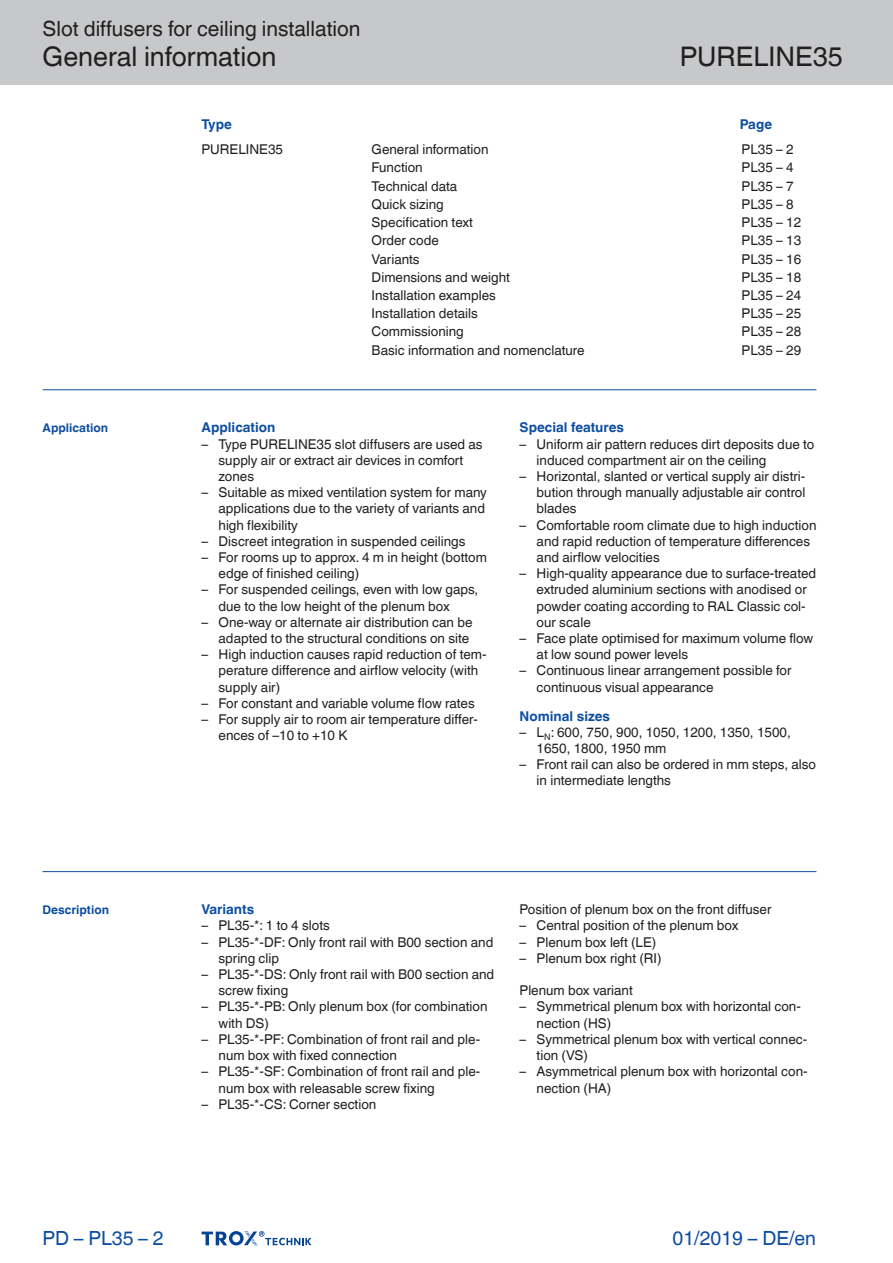
<style>
.page{position:relative;width:893px;height:1263px;background:#fff}
.page>*{position:absolute;margin:0;border:0;box-sizing:border-box;transform-origin:0 0}
.Navigation_2{font:27px "TROX Helvetica";color:#231f20}
.Navigation_3{font:27px "TROX Helvetica";color:#231f20}
.Navigation_1{font:21px "TROX Helvetica";color:#231f20}
.date{font:19.5px "TROX Helvetica";color:#0d4da1}
.pagina_li-re{font:19.5px "TROX Helvetica";color:#0d4da1}
.descr_txt_section_li{font:13.5px/16.2px "TROX Helvetica";color:#231f20}
.Standard_oben_links{font:13.5px "TROX Helvetica";color:#231f20}
.descr_txt_section_pa{font:13.5px "TROX Helvetica";color:#231f20}
.descr_txt_section_ti{font:700 13.5px "TROX Helvetica";color:#0d4da1}
.Standard_oben_links-2{font:700 13.5px "TROX Helvetica";color:#0d4da1}
.marg_title_blue{font:700 12px "TROX Helvetica";color:#0d4da1}
</style>
<div class="page">
<div style="left:0;top:0;width:893px;height:85px;background:#c7c8ca"></div>
<hr style="left:43px;top:389px;width:773px;height:1px;background:#0d4da1">
<hr style="left:43px;top:871px;width:773px;height:1px;background:#0d4da1">
<svg style="left:202px;top:1231px;width:110px;height:15px"></svg>
<p class="Navigation_1" style="left:43px;top:17px;width:319px">Slot diffusers for ceiling installation</p>
<p class="Navigation_2" style="left:43px;top:41px;width:235px">General information</p>
<p class="Navigation_3" style="left:680px;top:41px;width:164px">PURELINE35</p>
<p class="marg_title_blue" style="left:43px;top:421px;width:67px">Application</p>
<p class="marg_title_blue" style="left:43px;top:903px;width:68px">Description</p>
<p class="Standard_oben_links-2" style="left:202px;top:116px;width:32px">Type</p>
<p class="Standard_oben_links" style="left:202px;top:142px;width:83px">PURELINE35</p>
<p class="Standard_oben_links" style="left:372px;top:142px;width:118px">General information</p>
<p class="Standard_oben_links" style="left:742px;top:142px;width:54px">PL35 – 2</p>
<p class="Standard_oben_links" style="left:372px;top:160px;width:53px">Function</p>
<p class="Standard_oben_links" style="left:742px;top:160px;width:54px">PL35 – 4</p>
<p class="Standard_oben_links" style="left:372px;top:178px;width:87px">Technical data</p>
<p class="Standard_oben_links" style="left:742px;top:178px;width:54px">PL35 – 7</p>
<p class="Standard_oben_links" style="left:372px;top:196px;width:74px">Quick sizing</p>
<p class="Standard_oben_links" style="left:742px;top:196px;width:54px">PL35 – 8</p>
<p class="Standard_oben_links" style="left:372px;top:215px;width:103px">Specification text</p>
<p class="Standard_oben_links" style="left:742px;top:215px;width:61px">PL35 – 12</p>
<p class="Standard_oben_links" style="left:372px;top:233px;width:69px">Order code</p>
<p class="Standard_oben_links" style="left:742px;top:233px;width:61px">PL35 – 13</p>
<p class="Standard_oben_links" style="left:372px;top:251px;width:50px">Variants</p>
<p class="Standard_oben_links" style="left:742px;top:251px;width:61px">PL35 – 16</p>
<p class="Standard_oben_links" style="left:372px;top:269px;width:140px">Dimensions and weight</p>
<p class="Standard_oben_links" style="left:742px;top:269px;width:61px">PL35 – 18</p>
<p class="Standard_oben_links" style="left:372px;top:287px;width:126px">Installation examples</p>
<p class="Standard_oben_links" style="left:742px;top:287px;width:61px">PL35 – 24</p>
<p class="Standard_oben_links" style="left:372px;top:306px;width:108px">Installation details</p>
<p class="Standard_oben_links" style="left:742px;top:306px;width:61px">PL35 – 25</p>
<p class="Standard_oben_links" style="left:372px;top:324px;width:94px">Commissioning</p>
<p class="Standard_oben_links" style="left:742px;top:324px;width:61px">PL35 – 28</p>
<p class="Standard_oben_links" style="left:372px;top:342px;width:215px">Basic information and nomenclature</p>
<p class="Standard_oben_links" style="left:742px;top:342px;width:61px">PL35 – 29</p>
<p class="Standard_oben_links-2" style="left:740px;top:116px;width:34px">Page</p>
<p class="descr_txt_section_ti" style="left:202px;top:420px;width:75px">Application</p>
<p class="descr_txt_section_li" style="left:219px;top:436px;width:266px;text-indent:-17px">– Type PURELINE35 slot diffusers are used as supply air or extract air devices in comfort zones</p>
<p class="descr_txt_section_li" style="left:219px;top:484px;width:270px;text-indent:-17px">– Suitable as mixed ventilation system for many applications due to the variety of variants and high flexibility</p>
<p class="descr_txt_section_li" style="left:202px;top:533px;width:265px">– Discreet integration in suspended ceilings</p>
<p class="descr_txt_section_li" style="left:219px;top:549px;width:270px;text-indent:-17px">– For rooms up to approx. 4 m in height (bottom edge of finished ceiling)</p>
<p class="descr_txt_section_li" style="left:219px;top:582px;width:261px;text-indent:-17px">– For suspended ceilings, even with low gaps, due to the low height of the plenum box</p>
<p class="descr_txt_section_li" style="left:202px;top:614px;width:272px;text-align:right">– One-way or alternate air distribution can be adapted to the structural conditions on site</p>
<p class="descr_txt_section_li" style="left:219px;top:646px;width:270px;text-indent:-17px">– High induction causes rapid reduction of tem&shy;perature difference and airflow velocity (with supply air)</p>
<p class="descr_txt_section_li" style="left:202px;top:695px;width:275px">– For constant and variable volume flow rates</p>
<p class="descr_txt_section_li" style="left:219px;top:711px;width:261px;text-indent:-17px">– For supply air to room air temperature differ&shy;ences of –10 to +10 K</p>
<p class="descr_txt_section_ti" style="left:520px;top:420px;width:106px">Special features</p>
<p class="descr_txt_section_li" style="left:537px;top:436px;width:279px;text-indent:-17px">– Uniform air pattern reduces dirt deposits due to induced compartment air on the ceiling</p>
<p class="descr_txt_section_li" style="left:537px;top:468px;width:270px;text-align:justify;text-indent:-17px">– Horizontal, slanted or vertical supply air distri&shy;bution through manually adjustable air control blades</p>
<p class="descr_txt_section_li" style="left:537px;top:517px;width:281px;text-indent:-17px">– Comfortable room climate due to high induction and rapid reduction of temperature differences and airflow velocities</p>
<p class="descr_txt_section_li" style="left:537px;top:565px;width:281px;text-indent:-17px">– High-quality appearance due to surface-treated extruded aluminium sections with anodised or powder coating according to RAL Classic col&shy;our scale</p>
<p class="descr_txt_section_li" style="left:537px;top:630px;width:278px;text-indent:-17px">– Face plate optimised for maximum volume flow at low sound power levels</p>
<p class="descr_txt_section_li" style="left:537px;top:663px;width:256px;text-indent:-17px">– Continuous linear arrangement possible for continuous visual appearance</p>
<p class="descr_txt_section_ti" style="left:520px;top:708px;width:92px">Nominal sizes</p>
<p class="descr_txt_section_li" style="left:537px;top:724px;width:256px;text-indent:-17px">– L<sub>N</sub>: 600, 750, 900, 1050, 1200, 1350, 1500,<br>1650, 1800, 1950 mm</p>
<p class="descr_txt_section_li" style="left:537px;top:756px;width:281px;text-indent:-17px">– Front rail can also be ordered in mm steps, also in intermediate lengths</p>
<p class="descr_txt_section_ti" style="left:202px;top:902px;width:54px">Variants</p>
<p class="descr_txt_section_li" style="left:202px;top:918px;width:130px">– PL35-*: 1 to 4 slots</p>
<p class="descr_txt_section_li" style="left:219px;top:934px;width:276px;text-indent:-17px">– PL35-*-DF: Only front rail with B00 section and spring clip</p>
<p class="descr_txt_section_li" style="left:219px;top:966px;width:277px;text-indent:-17px">– PL35-*-DS: Only front rail with B00 section and screw fixing</p>
<p class="descr_txt_section_li" style="left:219px;top:999px;width:270px;text-indent:-17px">– PL35-*-PB: Only plenum box (for combination with DS)</p>
<p class="descr_txt_section_li" style="left:219px;top:1031px;width:263px;text-indent:-17px">– PL35-*-PF: Combination of front rail and ple&shy;num box with fixed connection</p>
<p class="descr_txt_section_li" style="left:219px;top:1063px;width:263px;text-indent:-17px">– PL35-*-SF: Combination of front rail and ple&shy;num box with releasable screw fixing</p>
<p class="descr_txt_section_li" style="left:202px;top:1096px;width:176px">– PL35-*-CS: Corner section</p>
<p class="descr_txt_section_pa" style="left:520px;top:902px;width:253px">Position of plenum box on the front diffuser</p>
<p class="descr_txt_section_li" style="left:520px;top:918px;width:220px">– Central position of the plenum box</p>
<p class="descr_txt_section_li" style="left:520px;top:934px;width:138px">– Plenum box left (LE)</p>
<p class="descr_txt_section_li" style="left:520px;top:950px;width:143px">– Plenum box right (RI)</p>
<p class="descr_txt_section_pa" style="left:520px;top:983px;width:115px">Plenum box variant</p>
<p class="descr_txt_section_li" style="left:537px;top:999px;width:266px;text-indent:-17px">– Symmetrical plenum box with horizontal con&shy;nection (HS)</p>
<p class="descr_txt_section_li" style="left:537px;top:1031px;width:272px;text-indent:-17px">– Symmetrical plenum box with vertical connec&shy;tion (VS)</p>
<p class="descr_txt_section_li" style="left:537px;top:1063px;width:272px;text-indent:-17px">– Asymmetrical plenum box with horizontal con&shy;nection (HA)</p>
<p class="pagina_li-re" style="left:43px;top:1227px;width:123px">PD – PL35 – 2</p>
<p class="date" style="left:673px;top:1227px;width:145px">01/2019 – DE/en</p>
</div>
